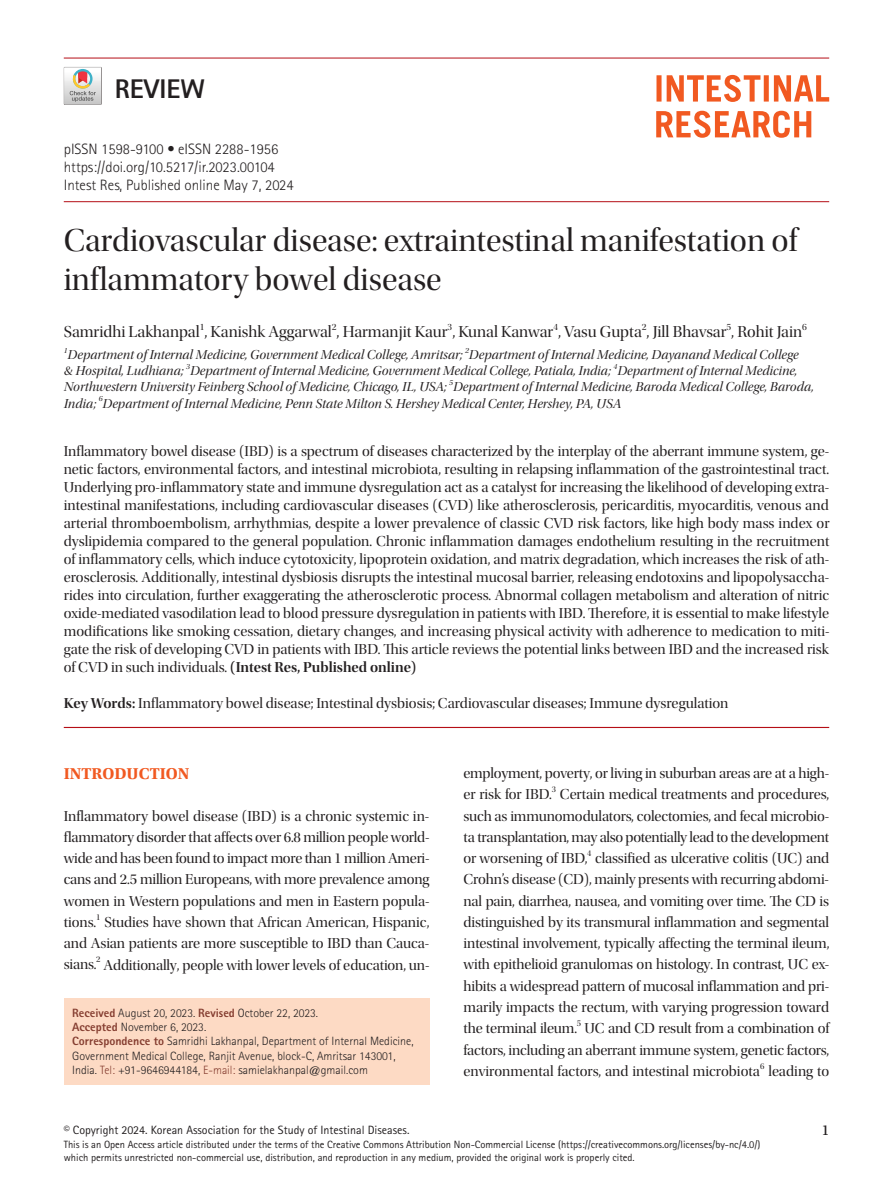
<style>
.page{position:relative;width:893px;height:1191px;background:#fff}
.page>*{position:absolute;margin:0;border:0;box-sizing:border-box;transform-origin:0 0}
.t1{font:33px/39.6px "Utopia Std Disp";color:#231f20}
.t2{font:800 27px "Rotis Sans Serif Std";color:#231f20}
.t3{font:16.5px "Utopia Std Disp";color:#231f20}
.t4{font:700 16.5px "Utopia Std";color:#f15921}
.t5{font:15px/21.3px "Utopia Std Disp";letter-spacing:-.005em;color:#231f20;text-align:justify}
.t6{font:300 15px/18px "Rotis Sans Serif Std";color:#231f20}
.t7{font:15px "Utopia Std Semibold Disp";color:#231f20}
.t8{font:15px "Utopia Std Capt";color:#231f20}
.t9{font:13.5px "Utopia Std Disp It";color:#231f20}
.t10{font:300 12px/14.4px "Rotis Sans Serif Std";color:#231f20}
.t11{font:12px "Rotis Sans Serif Std";color:#231f20}
.t12{font:10.5px/12.6px "Rotis Sans Serif Std";letter-spacing:-.005em;color:#231f20}
.t13{font:9.6px "Utopia Std Disp";color:#231f20}
.t14{font:8.7px "Utopia Std Disp";color:#231f20}
.t15{font:7.8px "Utopia Std Disp It";color:#231f20}
.s1{font-family:"Utopia Std Disp"}
.s2{font-family:"Utopia Std Semibold Disp"}
.s3{font-weight:800;color:#843c2f}
.s4{color:#843c2f}
</style>
<div class="page">
<hr style="left:64px;top:58px;width:765px;height:1px;background:#b50e16">
<svg style="left:656px;top:111px;width:155px;height:27px"></svg>
<svg style="left:656px;top:75px;width:173px;height:27px"></svg>
<div style="left:64px;top:998px;width:365px;height:86px;background:#fddac4"></div>
<hr style="left:64px;top:727px;width:765px;height:1px;background:#b50e16">
<hr style="left:64px;top:201px;width:765px;height:1px;background:#b50e16">
<svg style="left:64px;top:67px;width:38px;height:38px"></svg>
<h2 class="t2" style="left:115px;top:72px;width:92px">REVIEW</h2>
<p class="t6" style="left:64px;top:140px;width:231px">pISSN 1598-9100 • eISSN 2288-1956 https://doi.org/10.5217/ir.2023.00104<br>Intest Res, Published online May 7, 2024</p>
<h1 class="t1" style="left:64px;top:221px;width:735px">Cardiovascular disease: extraintestinal manifestation of inflammatory bowel disease</h1>
<p class="t3" style="left:64px;top:323px;width:740px">Samridhi Lakhanpal , Kanishk Aggarwal , Harmanjit Kaur , Kunal Kanwar , Vasu Gupta , Jill Bhavsar , Rohit Jain</p>
<p class="t13" style="left:200px;top:321px;width:6px">1</p>
<p class="t13" style="left:332px;top:321px;width:6px">2</p>
<p class="t13" style="left:447px;top:321px;width:6px">3</p>
<p class="t13" style="left:553px;top:321px;width:6px">4</p>
<p class="t13" style="left:642px;top:321px;width:6px">2</p>
<p class="t13" style="left:726px;top:321px;width:6px">5</p>
<p class="t13" style="left:802px;top:321px;width:6px">6</p>
<p class="t15" style="left:64px;top:346px;width:5px">1</p>
<p class="t9" style="left:68px;top:347px;width:396px">Department of Internal Medicine, Government Medical College, Amritsar;</p>
<p class="t15" style="left:465px;top:346px;width:5px">2</p>
<p class="t9" style="left:469px;top:347px;width:331px">Department of Internal Medicine, Dayanand Medical College</p>
<p class="t9" style="left:64px;top:364px;width:121px">&amp; Hospital, Ludhiana;</p>
<p class="t15" style="left:186px;top:362px;width:5px">3</p>
<p class="t9" style="left:190px;top:364px;width:422px">Department of Internal Medicine, Government Medical College, Patiala, India;</p>
<p class="t15" style="left:613px;top:362px;width:5px">4</p>
<p class="t9" style="left:617px;top:364px;width:181px">Department of Internal Medicine,</p>
<p class="t9" style="left:64px;top:380px;width:384px">Northwestern University Feinberg School of Medicine, Chicago, IL, USA;</p>
<p class="t15" style="left:449px;top:378px;width:5px">5</p>
<p class="t9" style="left:453px;top:380px;width:362px">Department of Internal Medicine, Baroda Medical College, Baroda,</p>
<p class="t9" style="left:64px;top:396px;width:34px">India;</p>
<p class="t15" style="left:99px;top:395px;width:5px">6</p>
<p class="t9" style="left:103px;top:396px;width:520px">Department of Internal Medicine, Penn State Milton S. Hershey Medical Center, Hershey, PA, USA</p>
<p class="t5" style="left:64px;top:443px;width:767px;line-height:18px">Inflammatory bowel disease (IBD) is a spectrum of diseases characterized by the interplay of the aberrant immune system, ge&shy;netic factors, environmental factors, and intestinal microbiota, resulting in relapsing inflammation of the gastrointestinal tract.<br>Underlying pro-inflammatory state and immune dysregulation act as a catalyst for increasing the likelihood of developing extra&shy;intestinal manifestations, including cardiovascular diseases (CVD) like atherosclerosis, pericarditis, myocarditis, venous and arterial thromboembolism, arrhythmias, despite a lower prevalence of classic CVD risk factors, like high body mass index or dyslipidemia compared to the general population. Chronic inflammation damages endothelium resulting in the recruitment of inflammatory cells, which induce cytotoxicity, lipoprotein oxidation, and matrix degradation, which increases the risk of ath&shy;erosclerosis. Additionally, intestinal dysbiosis disrupts the intestinal mucosal barrier, releasing endotoxins and lipopolysaccha&shy;rides into circulation, further exaggerating the atherosclerotic process. Abnormal collagen metabolism and alteration of nitric oxide-mediated vasodilation lead to blood pressure dysregulation in patients with IBD. Therefore, it is essential to make lifestyle modifications like smoking cessation, dietary changes, and increasing physical activity with adherence to medication to miti&shy;gate the risk of developing CVD in patients with IBD. This article reviews the potential links between IBD and the increased risk</p>
<p class="t7" style="left:64px;top:659px;width:354px"><span class="s1">of CVD in such individuals.</span> (Intest Res, Published online)</p>
<p class="t5" style="left:64px;top:693px;width:666px"><span class="s2">Key Words:</span> Inflammatory bowel disease; Intestinal dysbiosis; Cardiovascular diseases; Immune dysregulation</p>
<p class="t4" style="left:64px;top:764px;width:127px">INTRODUCTION</p>
<p class="t5" style="left:64px;top:805px;width:367px">Inflammatory bowel disease (IBD) is a chronic systemic in&shy;flammatory disorder that affects over 6.8 million people world&shy;wide and has been found to impact more than 1 million Ameri&shy;cans and 2.5 million Europeans, with more prevalence among women in Western populations and men in Eastern popula&shy;tions.</p>
<p class="t14" style="left:96px;top:912px;width:6px">1</p>
<p class="t5" style="left:64px;top:911px;width:367px;text-indent:41px">Studies have shown that African American, Hispanic, and Asian patients are more susceptible to IBD than Cauca&shy;sians.</p>
<p class="t14" style="left:96px;top:955px;width:6px">2</p>
<p class="t5" style="left:104px;top:954px;width:327px">Additionally, people with lower levels of education, un-</p>
<p class="t10" style="left:72px;top:1005px;width:343px"><span class="s3">Received</span> August 20, 2023. <span class="s3">Revised</span> October 22, 2023.<br><span class="s3">Accepted</span> November 6, 2023.<br><span class="s3">Correspondence to</span> Samridhi Lakhanpal, Department of Internal Medicine, Government Medical College, Ranjit Avenue, block-C, Amritsar 143001, India. <span class="s4">Tel:</span> +91-9646944184, <span class="s4">E-mail:</span> samielakhanpal@gmail.com</p>
<p class="t5" style="left:463px;top:763px;width:367px">employment, poverty, or living in suburban areas are at a high&shy;er risk for IBD.</p>
<p class="t14" style="left:552px;top:785px;width:6px">3</p>
<p class="t5" style="left:463px;top:784px;width:367px;text-indent:96px">Certain medical treatments and procedures, such as immunomodulators, colectomies, and fecal microbio&shy;ta transplantation, may also potentially lead to the development or worsening of IBD,</p>
<p class="t14" style="left:587px;top:848px;width:6px">4</p>
<p class="t5" style="left:463px;top:848px;width:367px;text-indent:132px">classified as ulcerative colitis (UC) and Crohn’s disease (CD), mainly presents with recurring abdomi&shy;nal pain, diarrhea, nausea, and vomiting over time. The CD is distinguished by its transmural inflammation and segmental intestinal involvement, typically affecting the terminal ileum, with epithelioid granulomas on histology. In contrast, UC ex&shy;hibits a widespread pattern of mucosal inflammation and pri&shy;marily impacts the rectum, with varying progression toward the terminal ileum.</p>
<p class="t14" style="left:577px;top:1018px;width:6px">5</p>
<p class="t5" style="left:463px;top:1018px;width:367px;text-indent:121px">UC and CD result from a combination of factors, including an aberrant immune system, genetic factors, environmental factors, and intestinal microbiota</p>
<p class="t14" style="left:760px;top:1061px;width:6px">6</p>
<p class="t5" style="left:768px;top:1060px;width:62px">leading to</p>
<p class="t11" style="left:64px;top:1122px;width:347px">© Copyright 2024. Korean Association for the Study of Intestinal Diseases.</p>
<p class="t12" style="left:64px;top:1138px;width:698px">This is an Open Access article distributed under the terms of the Creative Commons Attribution Non-Commercial License (https://creativecommons.org/licenses/by-nc/4.0/) which permits unrestricted non-commercial use, distribution, and reproduction in any medium, provided the original work is properly cited.</p>
<p class="t8" style="left:822px;top:1122px;width:9px">1</p>
</div>
